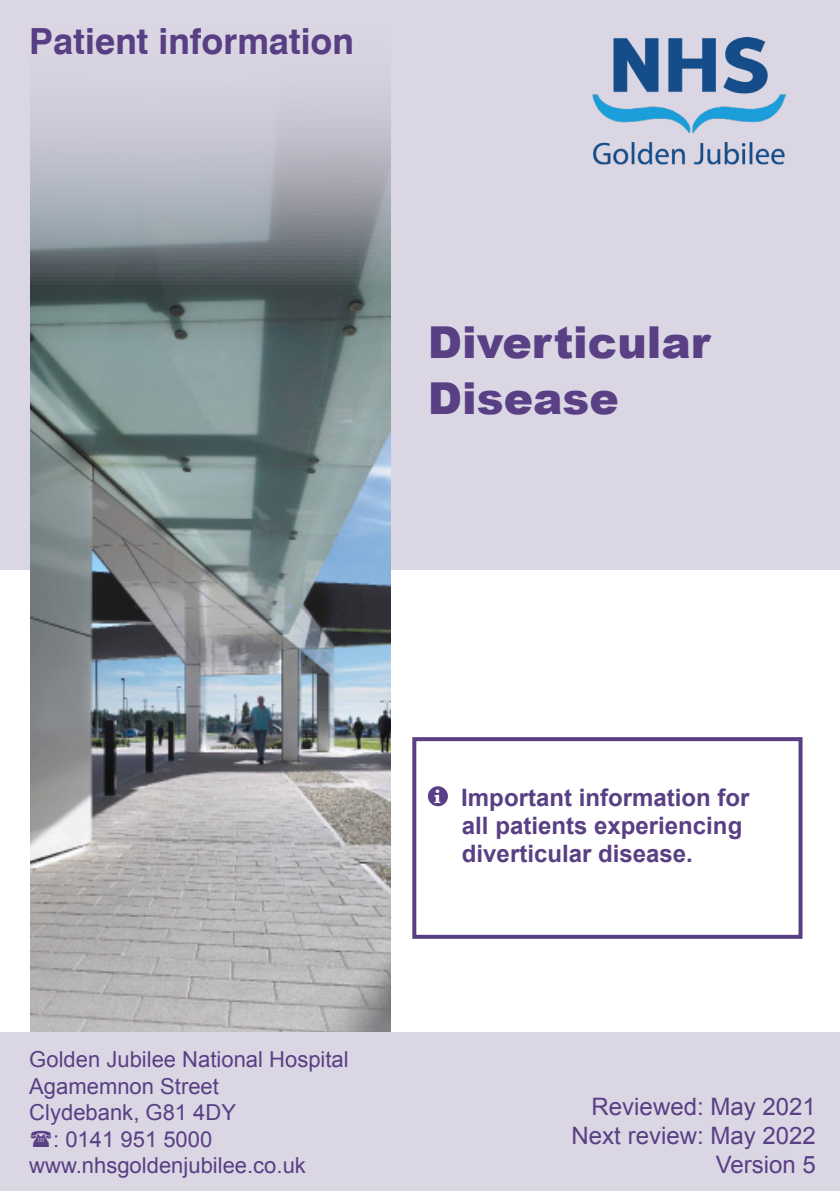
<style>
.page{position:relative;width:840px;height:1191px;background:#fff}
.page>*{position:absolute;margin:0;border:0;box-sizing:border-box;transform-origin:0 0}
.t1{font:900 44px/56px "Arial";color:#593f84}
.t2{font:700 36px "Swiss 721 BT";color:#593f84}
.t3{font:700 24px/28px "Arial";color:#593f84}
.t4{font:24px/28.8px "Arial";color:#593f84;text-align:right}
.t5{font:22px "Arial";color:#593f84}
.s1{font-family:"Baskerville";font-size:20px;color:#fff}
</style>
<div class="page">
<div style="left:0;top:0;width:839px;height:569px;background:#dbd6e4"></div>
<div style="left:427px;top:786px;width:20px;height:20px;background:#593f84;border-radius:50%"></div>
<img style="left:30px;top:95px;width:360px;height:937px">
<div style="left:0;top:1032px;width:839px;height:159px;background:#dbd6e4"></div>
<div style="left:412px;top:737px;width:390px;height:201px;border:4px solid #593f84"></div>
<img style="left:592px;top:38px;width:192px;height:127px">
<h2 class="t2" style="left:29px;top:19px;width:326px">Patient information</h2>
<h1 class="t1" style="left:427px;top:313px;width:284px">Diverticular<br>Disease</h1>
<p class="t5" style="left:29px;top:1045px;width:321px">Golden Jubilee National Hospital</p>
<p class="t5" style="left:29px;top:1071px;width:191px">Agamemnon Street</p>
<p class="t5" style="left:29px;top:1098px;width:208px">Clydebank, G81 4DY</p>
<p class="t5" style="left:53px;top:1124px;width:161px">: 0141 951 5000</p>
<p class="t5" style="left:29px;top:1150px;width:278px">www.nhsgoldenjubilee.co.uk</p>
<p class="t3" style="left:461px;top:784px;width:289px;text-indent:-28px"><span class="s1">i</span> Important information for all patients experiencing diverticular disease.</p>
<p class="t4" style="left:571px;top:1092px;width:246px">Reviewed: May 2021<br>Next review: May 2022<br>Version 5</p>
</div>
